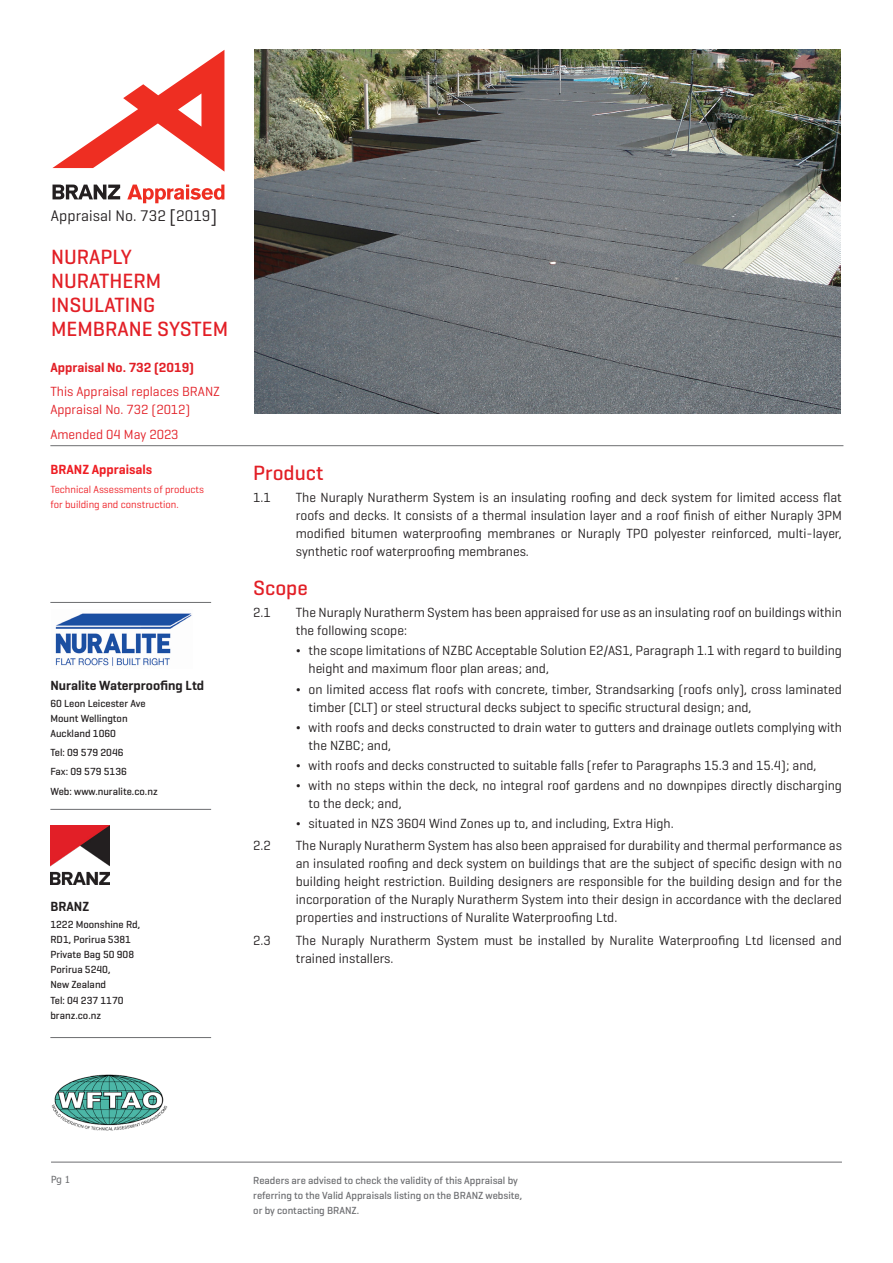
<style>
.page{position:relative;width:893px;height:1263px;background:#fff}
.page>*{position:absolute;margin:0;border:0;box-sizing:border-box;transform-origin:0 0}
.H3_Geo_P{font:500 21px/24px "Geogrotesque";color:#e21f26}
.t1{font:15.6px "Geogrotesque";letter-spacing:.005em;color:#231f20}
.t2{font:13.5px/18px "Geogrotesque";color:#231f20}
.H4_Geo_P{font:13.5px/18px "Geogrotesque";color:#e21f26}
.H5_Geo_P{font:600 13.5px "Geogrotesque";color:#231f20}
.H4_Geo_P-2{font:600 13.5px "Geogrotesque";color:#e21f26}
.Body{font:600 13.5px "Geogrotesque";color:#ee1d23}
.Small_Body_Geo_P{font:500 10.5px/15px "Geogrotesque";color:#231f20}
.Small_Body_Geo_P-2{font:500 10.5px/15px "Geogrotesque";color:#6c6d70}
.Body-2{font:10.5px/15px "Geogrotesque";color:#ee1d23}
.t3{font:9.75px "Tahoma";color:#6c6d70}
.s1{font-size:18.3px}
.s2{font-weight:500}
</style>
<div class="page">
<hr style="left:50px;top:602px;width:161px;height:1px;background:#6c6d70">
<hr style="left:50px;top:809px;width:161px;height:1px;background:#6c6d70">
<img style="left:50px;top:825px;width:60px;height:60px">
<hr style="left:50px;top:1037px;width:161px;height:1px;background:#6c6d70">
<hr style="left:50px;top:445px;width:793px;height:1px;background:#6c6d70">
<hr style="left:51px;top:1162px;width:791px;height:1px;background:#6c6d70">
<img style="left:51px;top:1074px;width:117px;height:57px">
<svg style="left:52px;top:50px;width:172px;height:122px"></svg>
<svg style="left:127px;top:185px;width:97px;height:18px"></svg>
<svg style="left:53px;top:185px;width:67px;height:14px"></svg>
<img style="left:255px;top:50px;width:586px;height:364px">
<img style="left:55px;top:613px;width:137px;height:53px">
<p class="t1" style="left:51px;top:206px;width:168px">Appraisal No. 732 <span class="s1">[</span>2019<span class="s1">]</span></p>
<p class="H3_Geo_P" style="left:51px;top:245px;width:179px">NURAPLY<br>NURATHERM<br>INSULATING<br>MEMBRANE SYSTEM</p>
<p class="H4_Geo_P-2" style="left:50px;top:359px;width:145px">Appraisal No. 732 (2019)</p>
<p class="H4_Geo_P" style="left:50px;top:382px;width:171px">This Appraisal replaces BRANZ<br>Appraisal No. 732 (2012)</p>
<p class="H4_Geo_P" style="left:50px;top:425px;width:130px">Amended 04 May 2023</p>
<p class="Body" style="left:50px;top:461px;width:103px">BRANZ Appraisals</p>
<p class="Body-2" style="left:50px;top:482px;width:155px">Technical Assessments of products for building and construction.</p>
<p class="H5_Geo_P" style="left:50px;top:677px;width:155px">Nuralite Waterproofing Ltd</p>
<p class="Small_Body_Geo_P" style="left:50px;top:695px;width:97px">60 Leon Leicester Ave</p>
<p class="Small_Body_Geo_P" style="left:50px;top:710px;width:79px">Mount Wellington</p>
<p class="Small_Body_Geo_P" style="left:50px;top:725px;width:67px">Auckland 1060</p>
<p class="Small_Body_Geo_P" style="left:50px;top:745px;width:75px">Tel: 09 579 2046</p>
<p class="Small_Body_Geo_P" style="left:50px;top:764px;width:78px">Fax: 09 579 5136</p>
<p class="Small_Body_Geo_P" style="left:50px;top:783px;width:109px">Web: www.nuralite.co.nz</p>
<p class="H5_Geo_P" style="left:50px;top:898px;width:40px">BRANZ</p>
<p class="Small_Body_Geo_P" style="left:50px;top:917px;width:91px">1222 Moonshine Rd,</p>
<p class="Small_Body_Geo_P" style="left:50px;top:932px;width:82px">RD1, Porirua 5381</p>
<p class="Small_Body_Geo_P" style="left:50px;top:947px;width:85px">Private Bag 50 908</p>
<p class="Small_Body_Geo_P" style="left:50px;top:962px;width:62px">Porirua 5240,<br>New Zealand</p>
<p class="Small_Body_Geo_P" style="left:50px;top:992px;width:75px">Tel: 04 237 1170</p>
<p class="Small_Body_Geo_P" style="left:50px;top:1007px;width:52px">branz.co.nz</p>
<p class="H3_Geo_P" style="left:253px;top:460px;width:72px">Product</p>
<p class="t2" style="left:253px;top:488px;width:19px">1.1</p>
<p class="t2" style="left:296px;top:488px;width:548px;text-align:justify">The Nuraply Nuratherm System is an insulating roofing and deck system for limited access flat roofs and decks. It consists of a thermal insulation layer and a roof finish of either Nuraply 3PM modified bitumen waterproofing membranes or Nuraply TPO polyester reinforced, multi-layer, synthetic roof waterproofing membranes.</p>
<p class="H3_Geo_P" style="left:253px;top:575px;width:56px">Scope</p>
<p class="t2" style="left:253px;top:603px;width:19px">2.1</p>
<p class="t2" style="left:296px;top:603px;width:548px">The Nuraply Nuratherm System has been appraised for use as an insulating roof on buildings within the following scope:</p>
<p class="t2" style="left:309px;top:641px;width:535px;text-indent:-13px"><span class="s2">¬</span> the scope limitations of NZBC Acceptable Solution E2/AS1, Paragraph 1.1 with regard to building height and maximum floor plan areas; and,</p>
<p class="t2" style="left:309px;top:679px;width:535px;text-indent:-13px"><span class="s2">¬</span> on limited access flat roofs with concrete, timber, Strandsarking (roofs only), cross laminated timber (CLT) or steel structural decks subject to specific structural design; and,</p>
<p class="t2" style="left:309px;top:718px;width:535px;text-indent:-13px"><span class="s2">¬</span> with roofs and decks constructed to drain water to gutters and drainage outlets complying with the NZBC; and,</p>
<p class="t2" style="left:296px;top:756px;width:522px"><span class="s2">¬</span> with roofs and decks constructed to suitable falls (refer to Paragraphs 15.3 and 15.4); and,</p>
<p class="t2" style="left:309px;top:776px;width:535px;text-indent:-13px"><span class="s2">¬</span> with no steps within the deck, no integral roof gardens and no downpipes directly discharging to the deck; and,</p>
<p class="t2" style="left:296px;top:814px;width:379px"><span class="s2">¬</span> situated in NZS 3604 Wind Zones up to, and including, Extra High.</p>
<p class="t2" style="left:253px;top:836px;width:19px">2.2</p>
<p class="t2" style="left:296px;top:836px;width:548px;text-align:justify">The Nuraply Nuratherm System has also been appraised for durability and thermal performance as an insulated roofing and deck system on buildings that are the subject of specific design with no building height restriction. Building designers are responsible for the building design and for the incorporation of the Nuraply Nuratherm System into their design in accordance with the declared properties and instructions of Nuralite Waterproofing Ltd.</p>
<p class="t2" style="left:253px;top:930px;width:19px">2.3</p>
<p class="t2" style="left:296px;top:930px;width:548px">The Nuraply Nuratherm System must be installed by Nuralite Waterproofing Ltd licensed and trained installers.</p>
<p class="t3" style="left:51px;top:1173px;width:21px">Pg 1</p>
<p class="Small_Body_Geo_P-2" style="left:253px;top:1172px;width:270px">Readers are advised to check the validity of this Appraisal by referring to the Valid Appraisals listing on the BRANZ website, or by contacting BRANZ.</p>
</div>
